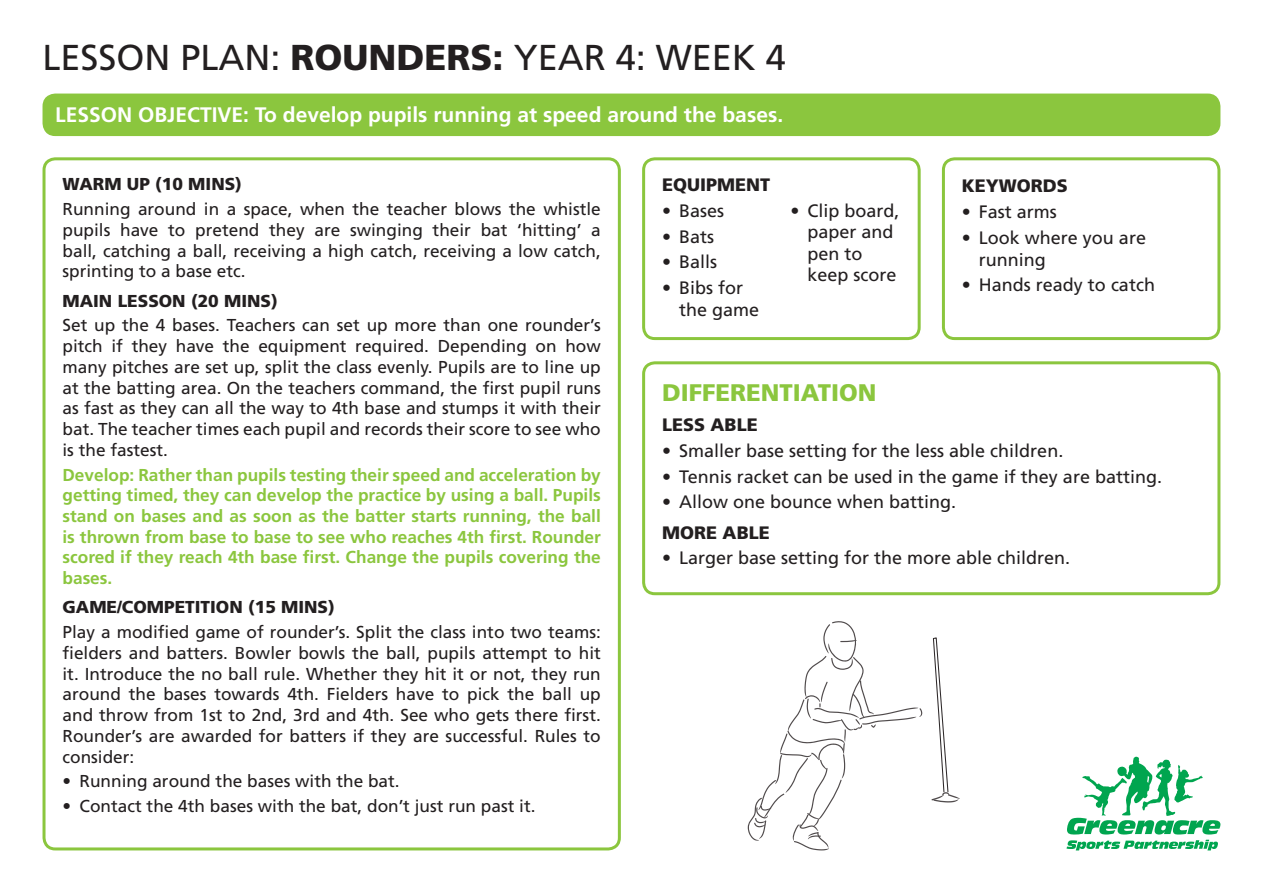
<style>
.page{position:relative;width:1263px;height:893px;background:#fff}
.page>*{position:absolute;margin:0;border:0;box-sizing:border-box;transform-origin:0 0}
.t1{font:36px "Frutiger CE";color:#231f20}
.lesson_heading_colou{font:900 24px "Frutiger CE";color:#8bc63e}
.lesson_objective{font:700 21px "Frutiger CE";color:#fff}
.t2{font:18px/21.6px "Frutiger CE";color:#231f20}
.lesson_subhead{font:900 18px "Frutiger CE";color:#231f20}
.lesson_text_Justifie{font:17.25px/20.7px "Frutiger CE";color:#231f20;text-align:justify}
.Lesson_text_colour{font:700 17.25px/20.7px "Frutiger CE";color:#8bc63e;text-align:justify}
.lesson_subhead-2{font:900 17.25px "Frutiger CE";color:#231f20}
.s1{font-weight:900}
</style>
<div class="page">
<svg style="left:1066px;top:840px;width:152px;height:10px"></svg>
<svg style="left:1067px;top:757px;width:153px;height:77px"></svg>
<div style="left:43px;top:94px;width:1177px;height:42px;background:#8bc63e;border-radius:13px"></div>
<div style="left:43px;top:157px;width:578px;height:693px;border:3px solid #8bc63e;border-radius:11px"></div>
<div style="left:642px;top:157px;width:279px;height:183px;border:3px solid #8bc63e;border-radius:11px"></div>
<div style="left:942px;top:157px;width:278px;height:183px;border:3px solid #8bc63e;border-radius:11px"></div>
<div style="left:642px;top:361px;width:578px;height:234px;border:3px solid #8bc63e;border-radius:11px"></div>
<svg style="left:931px;top:637px;width:29px;height:165px"></svg>
<svg style="left:748px;top:621px;width:174px;height:229px"></svg>
<p class="t1" style="left:43px;top:37px;width:745px">LESSON PLAN: <span class="s1">ROUNDERS:</span> YEAR 4: WEEK 4</p>
<p class="lesson_objective" style="left:55px;top:102px;width:729px">LESSON OBJECTIVE: To develop pupils running at speed around the bases.</p>
<p class="lesson_subhead-2" style="left:63px;top:174px;width:181px">WARM UP (10 MINS)</p>
<p class="lesson_text_Justifie" style="left:63px;top:199px;width:540px">Running around in a space, when the teacher blows the whistle pupils have to pretend they are swinging their bat ‘hitting’ a ball, catching a ball, receiving a high catch, receiving a low catch, sprinting to a base etc.</p>
<p class="lesson_subhead-2" style="left:63px;top:290px;width:217px">MAIN LESSON (20 MINS)</p>
<p class="lesson_text_Justifie" style="left:63px;top:315px;width:540px">Set up the 4 bases. Teachers can set up more than one rounder’s pitch if they have the equipment required. Depending on how many pitches are set up, split the class evenly. Pupils are to line up at the batting area. On the teachers command, the first pupil runs as fast as they can all the way to 4th base and stumps it with their bat. The teacher times each pupil and records their score to see who is the fastest.</p>
<p class="Lesson_text_colour" style="left:63px;top:464px;width:540px">Develop: Rather than pupils testing their speed and acceleration by getting timed, they can develop the practice by using a ball. Pupils stand on bases and as soon as the batter starts running, the ball is thrown from base to base to see who reaches 4th first. Rounder scored if they reach 4th base first. Change the pupils covering the bases.</p>
<p class="lesson_subhead-2" style="left:63px;top:597px;width:274px">GAME/COMPETITION (15 MINS)</p>
<p class="lesson_text_Justifie" style="left:63px;top:622px;width:540px">Play a modified game of rounder’s. Split the class into two teams: fielders and batters. Bowler bowls the ball, pupils attempt to hit it. Introduce the no ball rule. Whether they hit it or not, they run around the bases towards 4th. Fielders have to pick the ball up and throw from 1st to 2nd, 3rd and 4th. See who gets there first.<br>Rounder’s are awarded for batters if they are successful. Rules to consider:</p>
<p class="lesson_text_Justifie" style="left:63px;top:771px;width:339px">• Running around the bases with the bat.</p>
<p class="lesson_text_Justifie" style="left:63px;top:796px;width:474px">• Contact the 4th bases with the bat, don’t just run past it.</p>
<p class="lesson_subhead" style="left:662px;top:174px;width:110px">EQUIPMENT</p>
<p class="t2" style="left:662px;top:200px;width:64px">• Bases</p>
<p class="t2" style="left:662px;top:225px;width:54px">• Bats</p>
<p class="t2" style="left:662px;top:251px;width:57px">• Balls</p>
<p class="t2" style="left:679px;top:277px;width:82px;text-indent:-17px">• Bibs for the game</p>
<p class="t2" style="left:807px;top:200px;width:94px;text-indent:-17px">• Clip board, paper and pen to keep score</p>
<p class="lesson_subhead" style="left:962px;top:175px;width:108px">KEYWORDS</p>
<p class="t2" style="left:962px;top:201px;width:97px">• Fast arms</p>
<p class="t2" style="left:979px;top:227px;width:169px;text-indent:-17px">• Look where you are running</p>
<p class="t2" style="left:962px;top:274px;width:195px">• Hands ready to catch</p>
<p class="lesson_heading_colou" style="left:662px;top:378px;width:216px">DIFFERENTIATION</p>
<p class="lesson_subhead" style="left:662px;top:414px;width:97px">LESS ABLE</p>
<p class="t2" style="left:662px;top:440px;width:403px">• Smaller base setting for the less able children.</p>
<p class="t2" style="left:662px;top:465px;width:501px">• Tennis racket can be used in the game if they are batting.</p>
<p class="t2" style="left:662px;top:491px;width:296px">• Allow one bounce when batting.</p>
<p class="lesson_subhead" style="left:662px;top:521px;width:109px">MORE ABLE</p>
<p class="t2" style="left:662px;top:547px;width:410px">• Larger base setting for the more able children.</p>
</div>
